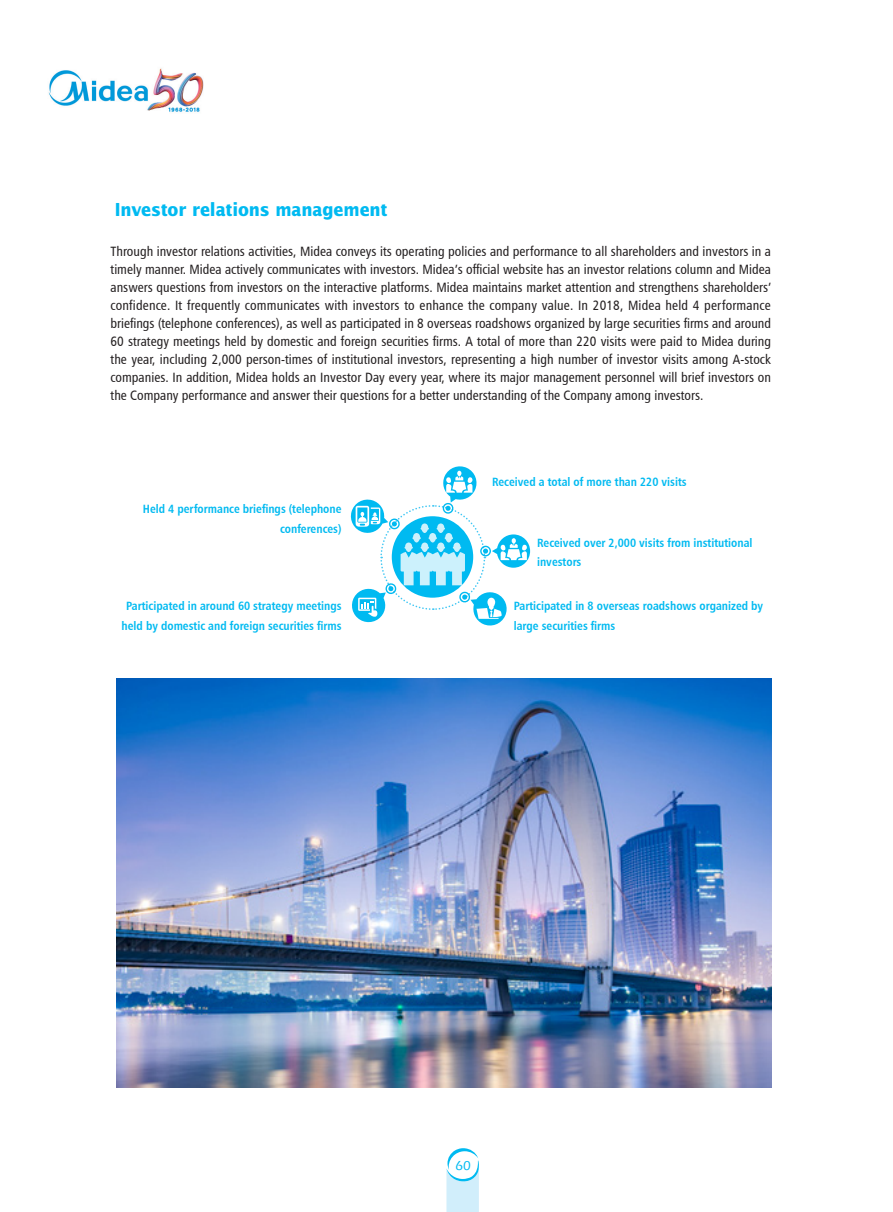
<style>
.page{position:relative;width:893px;height:1212px;background:#fff}
.page>*{position:absolute;margin:0;border:0;box-sizing:border-box;transform-origin:0 0}
.年报正文-1级标题{font:700 18px "Lucida Sans";letter-spacing:-.01em;color:#00baf1;scale:.9 1}
.年报正文{font:13.5px/18px "Humanist 777 BT Roman Condensed B";color:#231f20;text-align:justify}
.t1{font:500 13.5px "Eras ITC";color:#00baf1}
.年报正文-2{font:12px/19.5px "Humanist 777 BT Bold Condensed B";color:#00baf1}
</style>
<div class="page">
<svg style="left:446px;top:1148px;width:33px;height:64px"></svg>
<img style="left:48px;top:68px;width:156px;height:44px">
<img style="left:116px;top:678px;width:655px;height:410px">
<svg style="left:350px;top:466px;width:180px;height:160px"></svg>
<p class="年报正文-1级标题" style="left:115px;top:198px;width:305px">Investor relations management</p>
<p class="年报正文" style="left:111px;top:242px;width:662px">Through investor relations activities, Midea conveys its operating policies and performance to all shareholders and investors in a timely manner. Midea actively communicates with investors. Midea’s official website has an investor relations column and Midea answers questions from investors on the interactive platforms. Midea maintains market attention and strengthens shareholders’ confidence. It frequently communicates with investors to enhance the company value. In 2018, Midea held 4 performance briefings (telephone conferences), as well as participated in 8 overseas roadshows organized by large securities firms and around 60 strategy meetings held by domestic and foreign securities firms. A total of more than 220 visits were paid to Midea during the year, including 2,000 person-times of institutional investors, representing a high number of investor visits among A-stock companies. In addition, Midea holds an Investor Day every year, where its major management personnel will brief investors on the Company performance and answer their questions for a better understanding of the Company among investors.</p>
<p class="年报正文-2" style="left:143px;top:499px;width:200px;text-align:right">Held 4 performance briefings (telephone conferences)</p>
<p class="年报正文-2" style="left:122px;top:596px;width:221px;text-align:center">Participated in around 60 strategy meetings held by domestic and foreign securities firms</p>
<p class="年报正文-2" style="left:492px;top:472px;width:196px">Received a total of more than 220 visits</p>
<p class="年报正文-2" style="left:537px;top:532px;width:217px">Received over 2,000 visits from institutional investors</p>
<p class="年报正文-2" style="left:514px;top:596px;width:251px">Participated in 8 overseas roadshows organized by large securities firms</p>
<p class="t1" style="left:455px;top:1158px;width:17px">60</p>
</div>
